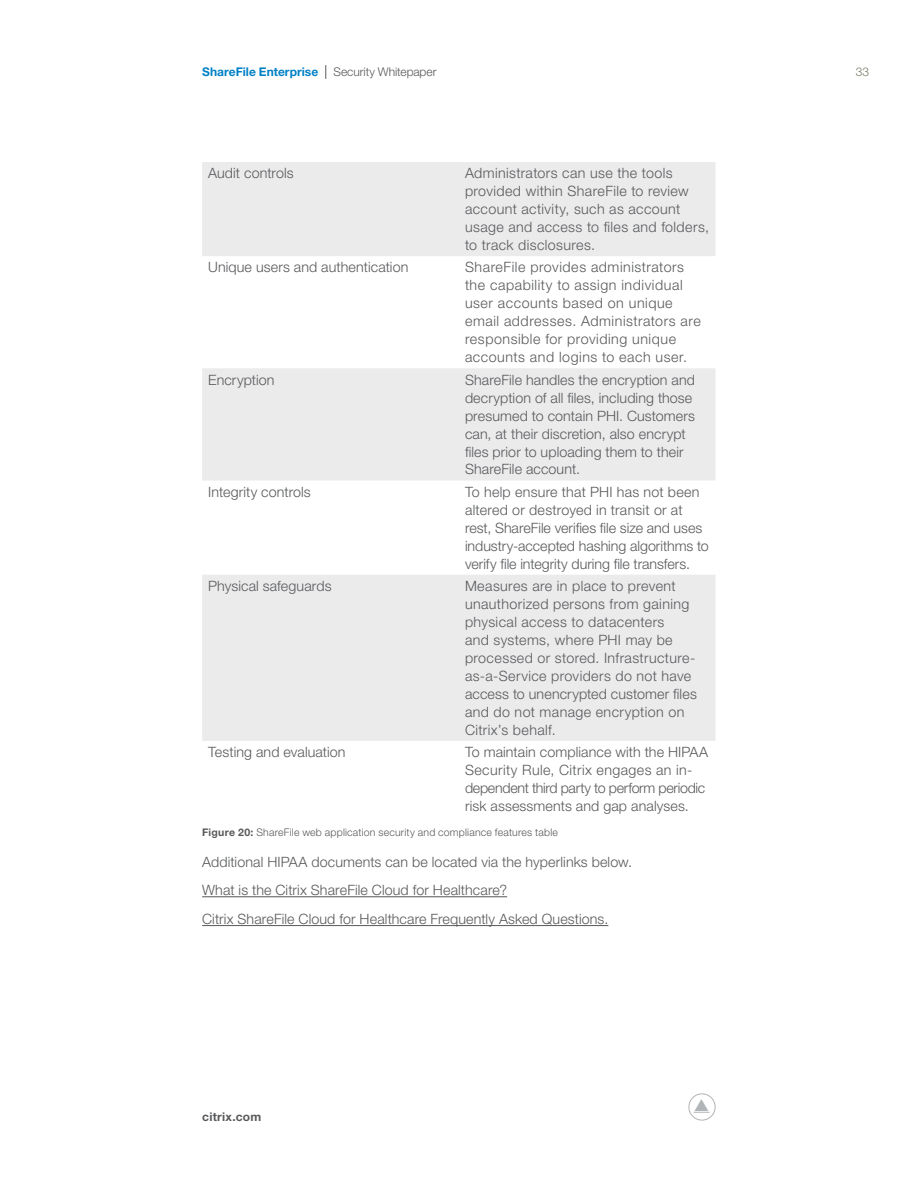
<style>
.page{position:relative;width:918px;height:1188px;background:#fff}
.page>*{position:absolute;margin:0;border:0;box-sizing:border-box;transform-origin:0 0}
.t1{font:300 14.25px/18px "Helvetica Neue LT Pro";letter-spacing:.015em;color:#58595b}
.t2{font:300 14.25px/18px "Helvetica Neue LT Pro";letter-spacing:.04em;color:#58595b}
.t3{font:700 12px "Helvetica Neue LT Pro";letter-spacing:.005em;color:#0081c6}
.t4{font:300 12px "Helvetica Neue LT Pro";letter-spacing:-.005em;color:#58595b}
.t5{font:700 12px "Helvetica Neue LT Pro";letter-spacing:.025em;color:#58595b}
.t6{font:300 12px "Helvetica Neue LT Pro";color:#767662}
.t7{font:300 10.5px "Helvetica Neue LT Pro";letter-spacing:.02em;color:#58595b}
.s1{font-weight:700}
</style>
<div class="page">
<svg style="left:325px;top:65px;width:1px;height:14px"></svg>
<div style="left:688px;top:1094px;width:28px;height:27px;border:1px solid #b1b4b6;border-radius:50%"></div>
<hr style="left:202px;top:896px;width:305px;height:1px;background:#58595b">
<hr style="left:202px;top:925px;width:406px;height:1px;background:#58595b">
<div style="left:202px;top:162px;width:514px;height:94px;background:#ebebec"></div>
<div style="left:202px;top:368px;width:514px;height:113px;background:#ebebec"></div>
<div style="left:202px;top:575px;width:514px;height:166px;background:#ebebec"></div>
<svg style="left:693px;top:1111px;width:17px;height:2px"></svg>
<p class="t3" style="left:202px;top:64px;width:118px">ShareFile Enterprise</p>
<p class="t4" style="left:334px;top:64px;width:104px">Security Whitepaper</p>
<p class="t1" style="left:208px;top:164px;width:87px">Audit controls</p>
<p class="t1" style="left:465px;top:164px;width:246px">Administrators can use the tools provided within ShareFile to review account activity, such as account usage and access to files and folders, to track disclosures.</p>
<p class="t1" style="left:208px;top:258px;width:202px">Unique users and authentication</p>
<p class="t2" style="left:465px;top:258px;width:237px">ShareFile provides administrators the capability to assign individual user accounts based on unique email addresses. Administrators are responsible for providing unique accounts and logins to each user.</p>
<p class="t1" style="left:208px;top:370px;width:68px">Encryption</p>
<p class="t1" style="left:465px;top:370px;width:231px">ShareFile handles the encryption and decryption of all files, including those presumed to contain PHI. Customers can, at their discretion, also encrypt files prior to uploading them to their ShareFile account.</p>
<p class="t1" style="left:208px;top:482px;width:104px">Integrity controls</p>
<p class="t1" style="left:465px;top:482px;width:245px">To help ensure that PHI has not been altered or destroyed in transit or at rest, ShareFile verifies file size and uses industry-accepted hashing algorithms to verify file integrity during file transfers.</p>
<p class="t1" style="left:208px;top:576px;width:125px">Physical safeguards</p>
<p class="t1" style="left:465px;top:576px;width:233px">Measures are in place to prevent unauthorized persons from gaining physical access to datacenters<br>and systems, where PHI may be processed or stored. Infrastructure&shy;as-a-Service providers do not have access to unencrypted customer files and do not manage encryption on<br>Citrix’s behalf.</p>
<p class="t1" style="left:208px;top:743px;width:139px">Testing and evaluation</p>
<p class="t1" style="left:465px;top:743px;width:245px">To maintain compliance with the HIPAA Security Rule, Citrix engages an in&shy;dependent third party to perform periodic risk assessments and gap analyses.</p>
<p class="t7" style="left:202px;top:826px;width:357px"><span class="s1">Figure 20:</span> ShareFile web application security and compliance features table</p>
<p class="t1" style="left:202px;top:847px;width:431px;line-height:28.8px">Additional HIPAA documents can be located via the hyperlinks below.<br>What is the Citrix ShareFile Cloud for Healthcare?<br>Citrix ShareFile Cloud for Healthcare Frequently Asked Questions.</p>
<p class="t5" style="left:202px;top:1109px;width:61px">citrix.com</p>
<p class="t6" style="left:856px;top:64px;width:15px">33</p>
</div>
